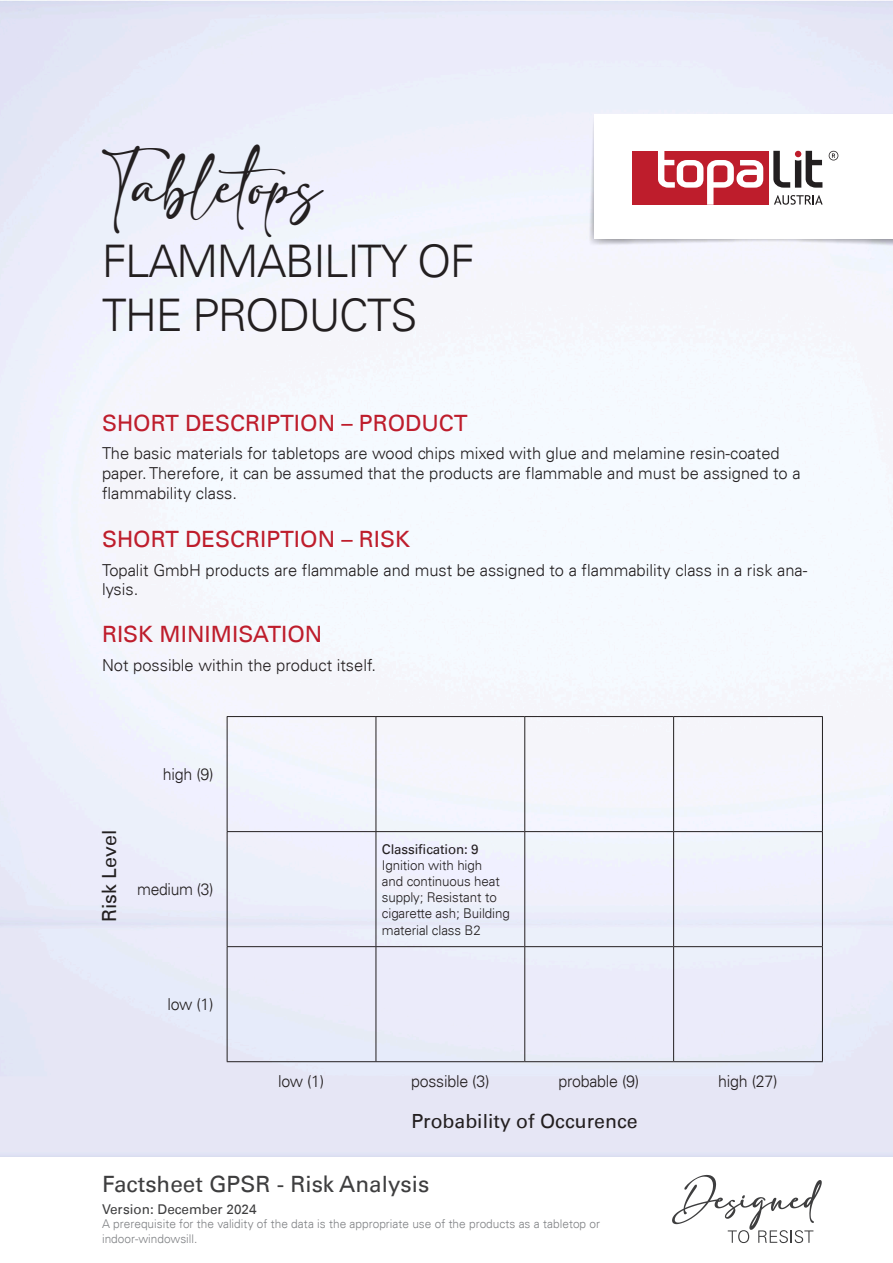
<style>
.page{position:relative;width:893px;height:1263px;background:#fff}
.page>*{position:absolute;margin:0;border:0;box-sizing:border-box;transform-origin:0 0}
.t1{font:48px "adelia";letter-spacing:-.01em;color:#231f20;scale:.9 1}
.t2{font:300 45px/54px "Univers LT";letter-spacing:-.03em;color:#231f20}
.t3{font:22.5px "Univers LT";color:#be1d2c}
.t4{font:22.5px "Univers LT";color:#3e3e3f}
.t5{font:19.5px "Univers LT";color:#231f20}
.t6{font:300 16.5px/19.8px "Univers LT";color:#231f20}
.t7{font:300 16.5px "Univers LT";color:#231f20;scale:.95 1}
.t8{font:300 13.5px/16.2px "Univers LT";letter-spacing:-.01em;color:#231f20}
.t9{font:13.5px "Univers LT";color:#3e3e3f}
.t10{font:13.5px "Univers LT";letter-spacing:-.01em;color:#231f20}
.t11{font:300 12px/14.4px "Univers LT";color:#808285}
</style>
<div class="page">
<svg style="left:672px;top:1175px;width:150px;height:68px"></svg>
<img style="left:543px;top:102px;width:350px;height:165px">
<div style="left:594px;top:114px;width:299px;height:125px;background:#fff"></div>
<svg style="left:829px;top:151px;width:9px;height:9px"></svg>
<div style="left:632px;top:151px;width:136px;height:54px;background:#be1d2c"></div>
<svg style="left:773px;top:151px;width:49px;height:37px"></svg>
<svg style="left:658px;top:151px;width:105px;height:54px"></svg>
<svg style="left:774px;top:195px;width:49px;height:10px"></svg>
<hr style="left:227px;top:716px;width:149px;height:1px;background:#231f20">
<hr style="left:227px;top:717px;width:1px;height:114px;background:#231f20">
<hr style="left:376px;top:716px;width:149px;height:1px;background:#231f20">
<hr style="left:376px;top:717px;width:1px;height:114px;background:#231f20">
<hr style="left:525px;top:716px;width:149px;height:1px;background:#231f20">
<hr style="left:524px;top:717px;width:1px;height:114px;background:#231f20">
<hr style="left:674px;top:716px;width:149px;height:1px;background:#231f20">
<hr style="left:673px;top:717px;width:1px;height:114px;background:#231f20">
<hr style="left:822px;top:717px;width:1px;height:114px;background:#231f20">
<hr style="left:227px;top:831px;width:149px;height:1px;background:#231f20">
<hr style="left:227px;top:832px;width:1px;height:114px;background:#231f20">
<hr style="left:376px;top:831px;width:149px;height:1px;background:#231f20">
<hr style="left:376px;top:832px;width:1px;height:114px;background:#231f20">
<hr style="left:525px;top:831px;width:149px;height:1px;background:#231f20">
<hr style="left:524px;top:832px;width:1px;height:114px;background:#231f20">
<hr style="left:674px;top:831px;width:149px;height:1px;background:#231f20">
<hr style="left:673px;top:832px;width:1px;height:114px;background:#231f20">
<hr style="left:822px;top:832px;width:1px;height:114px;background:#231f20">
<hr style="left:227px;top:946px;width:149px;height:1px;background:#231f20">
<hr style="left:227px;top:947px;width:1px;height:114px;background:#231f20">
<hr style="left:376px;top:946px;width:149px;height:1px;background:#231f20">
<hr style="left:376px;top:947px;width:1px;height:114px;background:#231f20">
<hr style="left:525px;top:946px;width:149px;height:1px;background:#231f20">
<hr style="left:524px;top:947px;width:1px;height:114px;background:#231f20">
<hr style="left:674px;top:946px;width:149px;height:1px;background:#231f20">
<hr style="left:673px;top:947px;width:1px;height:114px;background:#231f20">
<hr style="left:822px;top:947px;width:1px;height:114px;background:#231f20">
<hr style="left:227px;top:1061px;width:149px;height:1px;background:#231f20">
<hr style="left:376px;top:1061px;width:149px;height:1px;background:#231f20">
<hr style="left:525px;top:1061px;width:149px;height:1px;background:#231f20">
<hr style="left:674px;top:1061px;width:149px;height:1px;background:#231f20">
<h1 class="t1" style="left:102px;top:161px;width:245px">Tabletops</h1>
<h2 class="t2" style="left:102px;top:234px;width:374px">FLAMMABILITY OF<br>THE PRODUCTS</h2>
<h3 class="t3" style="left:102px;top:409px;width:367px">SHORT DESCRIPTION – PRODUCT</h3>
<p class="t6" style="left:102px;top:443px;width:700px">The basic materials for tabletops are wood chips mixed with glue and melamine resin-coated paper. Therefore, it can be assumed that the products are flammable and must be assigned to a flammability class.</p>
<h3 class="t3" style="left:102px;top:526px;width:310px">SHORT DESCRIPTION – RISK</h3>
<p class="t6" style="left:102px;top:560px;width:707px">Topalit GmbH products are flammable and must be assigned to a flammability class in a risk ana&shy;lysis.</p>
<h3 class="t3" style="left:102px;top:621px;width:222px">RISK MINIMISATION</h3>
<p class="t6" style="left:102px;top:655px;width:276px">Not possible within the product itself.</p>
<p class="t5" style="left:98px;top:922px;width:93px;rotate:-90deg">Risk Level</p>
<p class="t6" style="left:163px;top:764px;width:52px">high (9)</p>
<p class="t7" style="left:137px;top:879px;width:82px">medium (3)</p>
<p class="t6" style="left:167px;top:994px;width:48px">low (1)</p>
<p class="t10" style="left:382px;top:841px;width:98px">Classification: 9</p>
<p class="t8" style="left:382px;top:857px;width:129px">Ignition with high<br>and continuous heat supply; Resistant to cigarette ash; Building material class B2</p>
<p class="t6" style="left:278px;top:1071px;width:48px">low (1)</p>
<p class="t6" style="left:411px;top:1071px;width:80px">possible (3)</p>
<p class="t6" style="left:558px;top:1071px;width:82px">probable (9)</p>
<p class="t6" style="left:718px;top:1071px;width:61px">high (27)</p>
<p class="t5" style="left:412px;top:1110px;width:228px">Probability of Occurence</p>
<h3 class="t4" style="left:102px;top:1170px;width:329px">Factsheet GPSR - Risk Analysis</h3>
<p class="t9" style="left:102px;top:1201px;width:156px">Version: December 2024</p>
<p class="t11" style="left:102px;top:1217px;width:500px">A prerequisite for the validity of the data is the appropriate use of the products as a tabletop or indoor-windowsill.</p>
</div>
